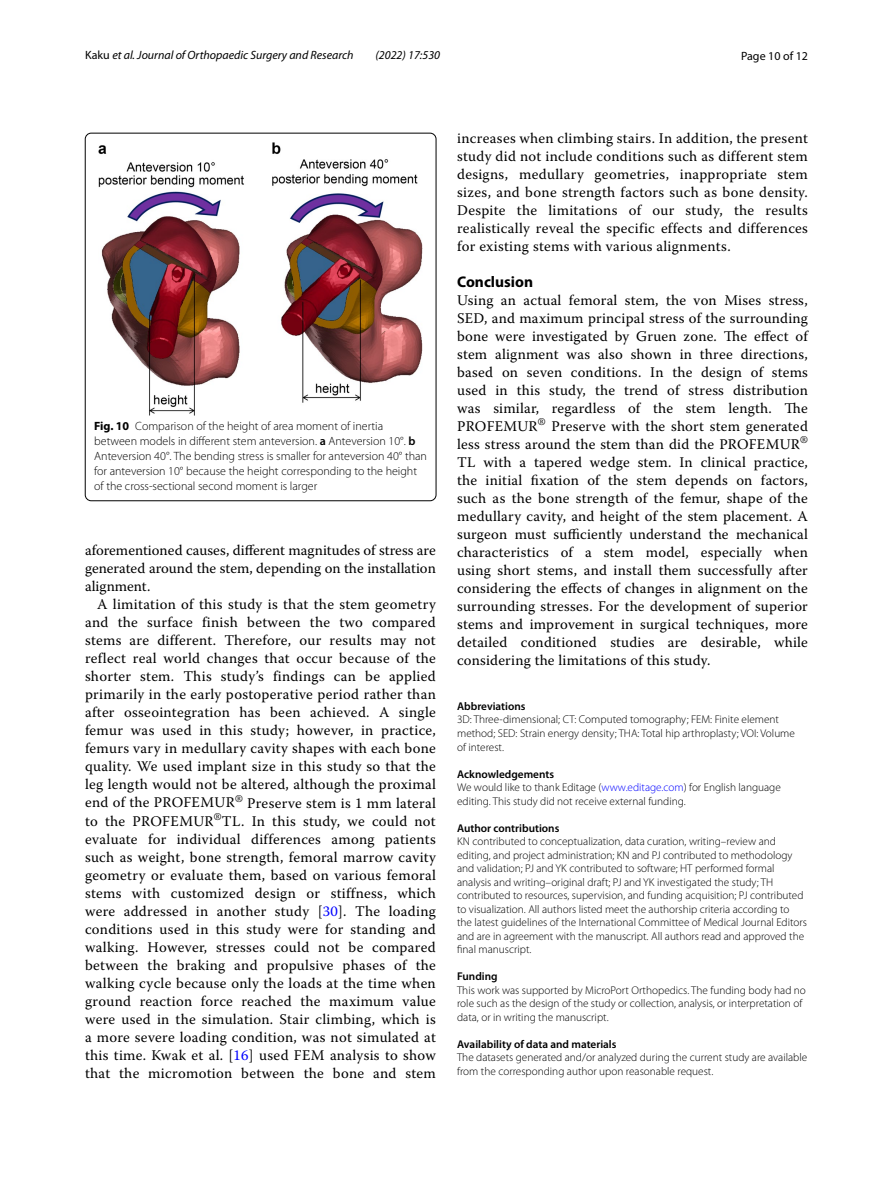
<style>
.page{position:relative;width:893px;height:1187px;background:#fff}
.page>*{position:absolute;margin:0;border:0;box-sizing:border-box;transform-origin:0 0}
.t1{font:700 15.45px "Myriad Pro";color:#000}
.t2{font:14.7px/18px "Warnock Pro";letter-spacing:.015em;color:#000;text-align:justify}
.t3{font:300 12px/15px "Myriad Pro";color:#000}
.t4{font:italic 12px "Myriad Pro";color:#000}
.t5{font:12px "Myriad Pro";color:#000}
.t6{font:300 11.25px/13.5px "Myriad Pro";color:#000}
.t7{font:600 11.25px "Myriad Pro";color:#000}
.s1{font-style:normal}
.s2{font-weight:700}
.s3{font-weight:600}
.s4{color:#00f}
</style>
<div class="page">
<img style="left:99px;top:142px;width:323px;height:273px">
<div style="left:85px;top:133px;width:351px;height:368px;border:1px solid #000;border-radius:6px"></div>
<p class="t4" style="left:85px;top:48px;width:270px"><span class="s1">Kaku</span> et al. Journal of Orthopaedic Surgery and Research</p>
<p class="t4" style="left:375px;top:48px;width:66px">(2022) 17:530</p>
<p class="t5" style="left:741px;top:48px;width:68px">Page 10 of 12</p>
<p class="t3" style="left:94px;top:419px;width:334px"><span class="s2">Fig. 10</span> Comparison of the height of area moment of inertia between models in different stem anteversion. <span class="s3">a</span> Anteversion 10°. <span class="s3">b </span>Anteversion 40°. The bending stress is smaller for anteversion 40° than for anteversion 10° because the height corresponding to the height of the cross-sectional second moment is larger</p>
<p class="t2" style="left:85px;top:541px;width:352px">aforementioned causes, different magnitudes of stress are generated around the stem, depending on the installation alignment.</p>
<p class="t2" style="left:85px;top:595px;width:352px;text-indent:12px">A limitation of this study is that the stem geometry and the surface finish between the two compared stems are different. Therefore, our results may not reflect real world changes that occur because of the shorter stem. This study’s findings can be applied primarily in the early postoperative period rather than after osseointegration has been achieved. A single femur was used in this study; however, in practice, femurs vary in medullary cavity shapes with each bone quality. We used implant size in this study so that the leg length would not be altered, although the proximal end of the PROFEMUR<sup>®</sup> Preserve stem is 1 mm lateral to the PROFEMUR<sup>®</sup>TL. In this study, we could not evaluate for individual differences among patients such as weight, bone strength, femoral marrow cavity geometry or evaluate them, based on various femoral stems with customized design or stiffness, which were addressed in another study [<span class="s4">30</span>]. The loading conditions used in this study were for standing and walking. However, stresses could not be compared between the braking and propulsive phases of the walking cycle because only the loads at the time when ground reaction force reached the maximum value were used in the simulation. Stair climbing, which is a more severe loading condition, was not simulated at this time. Kwak et al. [<span class="s4">16</span>] used FEM analysis to show that the micromotion between the bone and stem</p>
<p class="t2" style="left:457px;top:128px;width:352px">increases when climbing stairs. In addition, the present study did not include conditions such as different stem designs, medullary geometries, inappropriate stem sizes, and bone strength factors such as bone density.<br>Despite the limitations of our study, the results realistically reveal the specific effects and differences for existing stems with various alignments.</p>
<p class="t1" style="left:457px;top:271px;width:77px">Conclusion</p>
<p class="t2" style="left:457px;top:290px;width:352px">Using an actual femoral stem, the von Mises stress, SED, and maximum principal stress of the surrounding bone were investigated by Gruen zone. The effect of stem alignment was also shown in three directions, based on seven conditions. In the design of stems used in this study, the trend of stress distribution was similar, regardless of the stem length. The PROFEMUR<sup>®</sup> Preserve with the short stem generated less stress around the stem than did the PROFEMUR<sup>® </sup>TL with a tapered wedge stem. In clinical practice, the initial fixation of the stem depends on factors, such as the bone strength of the femur, shape of the medullary cavity, and height of the stem placement. A surgeon must sufficiently understand the mechanical characteristics of a stem model, especially when using short stems, and install them successfully after considering the effects of changes in alignment on the surrounding stresses. For the development of superior stems and improvement in surgical techniques, more detailed conditioned studies are desirable, while considering the limitations of this study.</p>
<p class="t7" style="left:457px;top:699px;width:70px">Abbreviations</p>
<p class="t6" style="left:457px;top:713px;width:339px">3D: Three-dimensional; CT: Computed tomography; FEM: Finite element method; SED: Strain energy density; THA: Total hip arthroplasty; VOI: Volume of interest.</p>
<p class="t6" style="left:457px;top:767px;width:325px"><span class="s3">Acknowledgements<br></span>We would like to thank Editage (<span class="s4">www.editage.com</span>) for English language editing. This study did not receive external funding.</p>
<p class="t7" style="left:457px;top:820px;width:104px">Author contributions</p>
<p class="t6" style="left:457px;top:834px;width:351px">KN contributed to conceptualization, data curation, writing–review and editing, and project administration; KN and PJ contributed to methodology and validation; PJ and YK contributed to software; HT performed formal analysis and writing–original draft; PJ and YK investigated the study; TH contributed to resources, supervision, and funding acquisition; PJ contributed to visualization. All authors listed meet the authorship criteria according to the latest guidelines of the International Committee of Medical Journal Editors and are in agreement with the manuscript. All authors read and approved the final manuscript.</p>
<p class="t7" style="left:457px;top:969px;width:42px">Funding</p>
<p class="t6" style="left:457px;top:983px;width:350px">This work was supported by MicroPort Orthopedics. The funding body had no role such as the design of the study or collection, analysis, or interpretation of data, or in writing the manuscript.</p>
<p class="t7" style="left:457px;top:1036px;width:161px">Availability of data and materials</p>
<p class="t6" style="left:457px;top:1050px;width:352px">The datasets generated and/or analyzed during the current study are available from the corresponding author upon reasonable request.</p>
</div>
